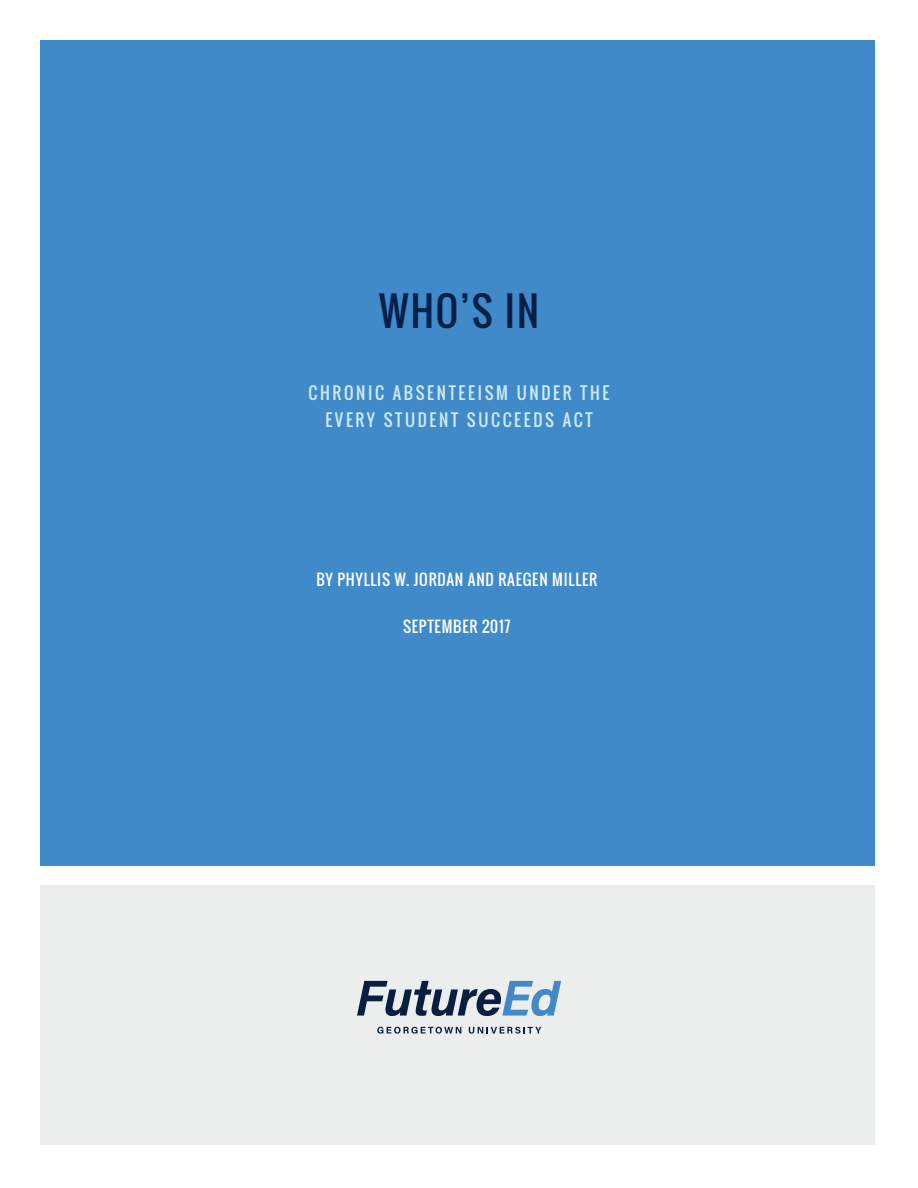
<style>
.page{position:relative;width:918px;height:1188px;background:#fff}
.page>*{position:absolute;margin:0;border:0;box-sizing:border-box;transform-origin:0 0}
.helv_neue_roman{font:39px "Oswald";color:#00204a}
.COVER_subtitle{font:16.5px "Oswald";letter-spacing:.16em;color:#ceebf3}
.helv_neue_roman-2{font:15px "Oswald";letter-spacing:.05em;color:#fff}
</style>
<div class="page">
<div style="left:40px;top:886px;width:835px;height:259px;background:#ebeeed"></div>
<svg style="left:357px;top:981px;width:204px;height:35px"></svg>
<svg style="left:377px;top:1027px;width:84px;height:7px"></svg>
<svg style="left:469px;top:1027px;width:72px;height:7px"></svg>
<div style="left:40px;top:40px;width:835px;height:826px;background:#408ac9"></div>
<p class="helv_neue_roman" style="left:379px;top:282px;width:161px">WHO’S IN</p>
<p class="COVER_subtitle" style="left:308px;top:381px;width:302px">CHRONIC ABSENTEEISM UNDER THE</p>
<p class="COVER_subtitle" style="left:325px;top:408px;width:269px">EVERY STUDENT SUCCEEDS ACT</p>
<p class="helv_neue_roman-2" style="left:316px;top:569px;width:282px">BY PHYLLIS W. JORDAN AND RAEGEN MILLER</p>
<p class="helv_neue_roman-2" style="left:403px;top:615px;width:109px">SEPTEMBER 2017</p>
</div>
